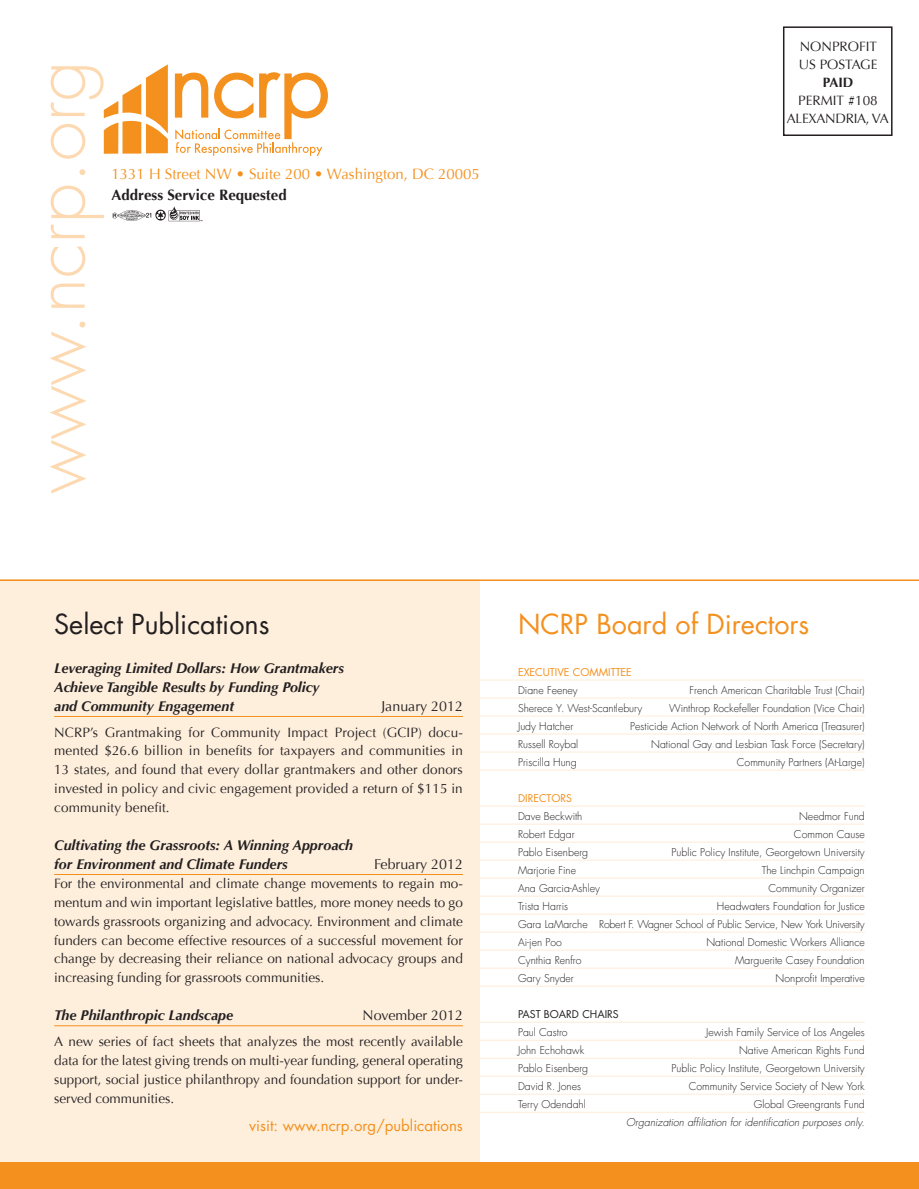
<style>
.page{position:relative;width:919px;height:1189px;background:#fff}
.page>*{position:absolute;margin:0;border:0;box-sizing:border-box;transform-origin:0 0}
.t1{font:300 72px "Futura";color:#fdd9b2}
.t2{font:27px "Futura";color:#f4901d}
.t3{font:27px "Futura";color:#231f20}
.t4{font:15px "Optima";color:#f4901d}
.t5{font:15px "Futura";color:#f4901d}
.t6{font:700 15px "Optima";color:#231f20}
.t7{font:italic 700 14.25px/18.9px "Optima";color:#231f20}
.t8{font:14.25px "Optima";color:#231f20}
.t9{font:13.5px/18.9px "Optima";color:#231f20;text-align:justify}
.t10{font:13.5px/18px "Optima";letter-spacing:-.02em;color:#231f20;text-align:center}
.t11{font:700 13.5px "Optima";color:#231f20}
.t12{font:300 10.5px/18px "Futura";color:#231f20;text-align:justify}
.t13{font:italic 300 10.5px "Futura";color:#231f20}
.t14{font:10.5px "Futura";color:#f4901d}
.t15{font:10.5px "Futura";color:#231f20}
</style>
<div class="page">
<hr style="left:463px;top:679px;width:401px;height:1px;background:#feebd6">
<hr style="left:463px;top:697px;width:401px;height:1px;background:#feebd6">
<hr style="left:463px;top:715px;width:401px;height:1px;background:#feebd6">
<hr style="left:463px;top:733px;width:401px;height:1px;background:#feebd6">
<hr style="left:463px;top:751px;width:401px;height:1px;background:#feebd6">
<hr style="left:463px;top:769px;width:401px;height:1px;background:#feebd6">
<hr style="left:463px;top:805px;width:401px;height:1px;background:#feebd6">
<hr style="left:463px;top:823px;width:401px;height:1px;background:#feebd6">
<hr style="left:463px;top:841px;width:401px;height:1px;background:#feebd6">
<hr style="left:463px;top:859px;width:401px;height:1px;background:#feebd6">
<hr style="left:463px;top:877px;width:401px;height:1px;background:#feebd6">
<hr style="left:463px;top:895px;width:401px;height:1px;background:#feebd6">
<hr style="left:463px;top:913px;width:401px;height:1px;background:#feebd6">
<hr style="left:463px;top:931px;width:401px;height:1px;background:#feebd6">
<hr style="left:463px;top:949px;width:401px;height:1px;background:#feebd6">
<hr style="left:463px;top:967px;width:401px;height:1px;background:#feebd6">
<hr style="left:463px;top:985px;width:401px;height:1px;background:#feebd6">
<hr style="left:463px;top:1021px;width:401px;height:1px;background:#feebd6">
<hr style="left:463px;top:1039px;width:401px;height:1px;background:#feebd6">
<hr style="left:463px;top:1057px;width:401px;height:1px;background:#feebd6">
<hr style="left:463px;top:1075px;width:401px;height:1px;background:#feebd6">
<hr style="left:463px;top:1093px;width:401px;height:1px;background:#feebd6">
<hr style="left:463px;top:1111px;width:401px;height:1px;background:#feebd6">
<div style="left:0;top:579px;width:479px;height:587px;background:#feefdd"></div>
<svg style="left:104px;top:64px;width:224px;height:92px"></svg>
<div style="left:0;top:1161px;width:918px;height:27px;background:#f4901d"></div>
<hr style="left:0;top:579px;width:918px;height:2px;background:#f4901d">
<hr style="left:54px;top:716px;width:409px;height:1px;background:#f4901d">
<hr style="left:54px;top:874px;width:409px;height:1px;background:#f4901d">
<hr style="left:54px;top:1025px;width:409px;height:1px;background:#f4901d">
<img style="left:112px;top:206px;width:91px;height:16px">
<div style="left:782px;top:26px;width:110px;height:110px;border:2px solid #231f20"></div>
<h1 class="t1" style="left:12px;top:494px;width:434px;rotate:-90deg">www.ncrp.org</h1>
<h3 class="t4" style="left:111px;top:165px;width:370px">1331 H Street NW • Suite 200 • Washington, DC 20005</h3>
<h3 class="t6" style="left:111px;top:186px;width:177px">Address Service Requested</h3>
<p class="t9" style="left:798px;top:38px;width:80px;line-height:18px">NONPROFIT<br>US POSTAGE</p>
<p class="t11" style="left:822px;top:75px;width:32px">PAID</p>
<p class="t10" style="left:786px;top:92px;width:103px">PERMIT #108<br>ALEXANDRIA, VA</p>
<h2 class="t3" style="left:54px;top:605px;width:217px">Select Publications</h2>
<h3 class="t7" style="left:54px;top:658px;width:291px">Leveraging Limited Dollars: How Grantmakers<br>Achieve Tangible Results by Funding Policy and Community Engagement</h3>
<h3 class="t8" style="left:381px;top:697px;width:83px">January 2012</h3>
<p class="t9" style="left:54px;top:722px;width:410px">NCRP’s Grantmaking for Community Impact Project (GCIP) docu&shy;mented $26.6 billion in benefits for taxpayers and communities in 13 states, and found that every dollar grantmakers and other donors invested in policy and civic engagement provided a return of $115 in community benefit.</p>
<h3 class="t7" style="left:54px;top:835px;width:300px">Cultivating the Grassroots: A Winning Approach for Environment and Climate Funders</h3>
<h3 class="t8" style="left:374px;top:855px;width:90px">February 2012</h3>
<p class="t9" style="left:54px;top:873px;width:410px">For the environmental and climate change movements to regain mo&shy;mentum and win important legislative battles, more money needs to go towards grassroots organizing and advocacy. Environment and climate funders can become effective resources of a successful movement for change by decreasing their reliance on national advocacy groups and increasing funding for grassroots communities.</p>
<h3 class="t7" style="left:54px;top:1005px;width:180px">The Philanthropic Landscape</h3>
<h3 class="t8" style="left:362px;top:1007px;width:102px">November 2012</h3>
<p class="t9" style="left:54px;top:1031px;width:410px">A new series of fact sheets that analyzes the most recently available data for the latest giving trends on multi-year funding, general operating support, social justice philanthropy and foundation support for under&shy;served communities.</p>
<h3 class="t5" style="left:249px;top:1115px;width:215px">visit: www.ncrp.org/publications</h3>
<h2 class="t2" style="left:518px;top:605px;width:293px">NCRP Board of Directors</h2>
<p class="t14" style="left:518px;top:665px;width:115px">EXECUTIVE COMMITTEE</p>
<p class="t12" style="left:518px;top:681px;width:61px">Diane Feeney</p>
<p class="t12" style="left:689px;top:681px;width:177px">French American Charitable Trust (Chair)</p>
<p class="t12" style="left:518px;top:699px;width:126px">Sherece Y. West-Scantlebury</p>
<p class="t12" style="left:669px;top:699px;width:197px">Winthrop Rockefeller Foundation (Vice Chair)</p>
<p class="t12" style="left:518px;top:717px;width:57px">Judy Hatcher</p>
<p class="t12" style="left:630px;top:717px;width:236px">Pesticide Action Network of North America (Treasurer)</p>
<p class="t12" style="left:518px;top:735px;width:62px">Russell Roybal</p>
<p class="t12" style="left:651px;top:735px;width:215px">National Gay and Lesbian Task Force (Secretary)</p>
<p class="t12" style="left:518px;top:753px;width:60px">Priscilla Hung</p>
<p class="t12" style="left:736px;top:753px;width:129px">Community Partners (At-Large)</p>
<p class="t14" style="left:518px;top:791px;width:56px">DIRECTORS</p>
<p class="t12" style="left:518px;top:807px;width:66px">Dave Beckwith</p>
<p class="t12" style="left:799px;top:807px;width:67px">Needmor Fund</p>
<p class="t12" style="left:518px;top:825px;width:58px">Robert Edgar</p>
<p class="t12" style="left:793px;top:825px;width:72px">Common Cause</p>
<p class="t12" style="left:518px;top:843px;width:72px">Pablo Eisenberg</p>
<p class="t12" style="left:671px;top:843px;width:195px">Public Policy Institute, Georgetown University</p>
<p class="t12" style="left:518px;top:861px;width:60px">Marjorie Fine</p>
<p class="t12" style="left:761px;top:861px;width:104px">The Linchpin Campaign</p>
<p class="t12" style="left:518px;top:879px;width:83px">Ana Garcia-Ashley</p>
<p class="t12" style="left:768px;top:879px;width:98px">Community Organizer</p>
<p class="t12" style="left:518px;top:897px;width:52px">Trista Harris</p>
<p class="t12" style="left:518px;top:897px;width:348px;text-indent:199px">Headwaters Foundation for Justice Gara LaMarche Robert F. Wagner School of Public Service, New York University Ai-jen Poo</p>
<p class="t12" style="left:706px;top:933px;width:160px">National Domestic Workers Alliance</p>
<p class="t12" style="left:518px;top:951px;width:65px">Cynthia Renfro</p>
<p class="t12" style="left:735px;top:951px;width:131px">Marguerite Casey Foundation</p>
<p class="t12" style="left:518px;top:969px;width:57px">Gary Snyder</p>
<p class="t12" style="left:775px;top:969px;width:91px">Nonprofit Imperative</p>
<p class="t15" style="left:518px;top:1007px;width:102px">PAST BOARD CHAIRS</p>
<p class="t12" style="left:518px;top:1023px;width:51px">Paul Castro</p>
<p class="t12" style="left:706px;top:1023px;width:160px">Jewish Family Service of Los Angeles</p>
<p class="t12" style="left:518px;top:1041px;width:68px">John Echohawk</p>
<p class="t12" style="left:739px;top:1041px;width:127px">Native American Rights Fund</p>
<p class="t12" style="left:518px;top:1059px;width:72px">Pablo Eisenberg</p>
<p class="t12" style="left:671px;top:1059px;width:195px">Public Policy Institute, Georgetown University</p>
<p class="t12" style="left:518px;top:1077px;width:64px">David R. Jones</p>
<p class="t12" style="left:688px;top:1077px;width:177px">Community Service Society of New York</p>
<p class="t12" style="left:518px;top:1095px;width:69px">Terry Odendahl</p>
<p class="t12" style="left:753px;top:1095px;width:112px">Global Greengrants Fund</p>
<p class="t13" style="left:626px;top:1115px;width:240px">Organization affiliation for identification purposes only.</p>
</div>
